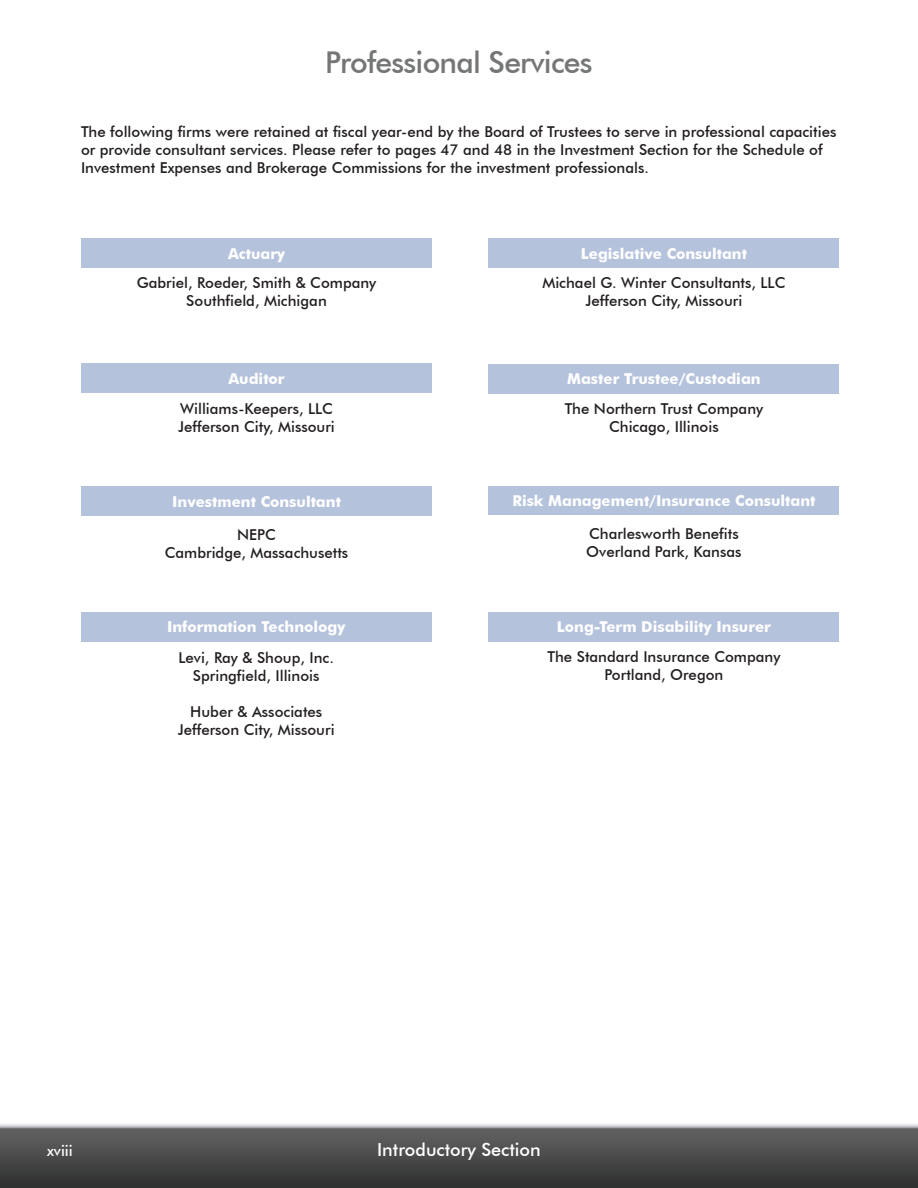
<style>
.page{position:relative;width:918px;height:1188px;background:#fff}
.page>*{position:absolute;margin:0;border:0;box-sizing:border-box;transform-origin:0 0}
.t1{font:500 30px "Futura BT";letter-spacing:-.025em;color:#757676}
.t2{font:500 18px "Futura BT";color:#fff}
.t3{font:500 15px/18px "Futura BT";color:#231f20;text-align:center}
.t4{font:700 15px "Futura BT";color:#fff}
.t5{font:500 15px "Futura BT";color:#fff}
</style>
<div class="page">
<img style="left:0;top:1124px;width:918px;height:64px">
<div style="left:489px;top:486px;width:350px;height:29px;background:#b5c2dc"></div>
<div style="left:81px;top:238px;width:351px;height:30px;background:#b5c2dc"></div>
<div style="left:81px;top:364px;width:351px;height:29px;background:#b5c2dc"></div>
<div style="left:81px;top:486px;width:351px;height:30px;background:#b5c2dc"></div>
<div style="left:489px;top:612px;width:350px;height:29px;background:#b5c2dc"></div>
<div style="left:81px;top:612px;width:351px;height:29px;background:#b5c2dc"></div>
<div style="left:489px;top:238px;width:350px;height:30px;background:#b5c2dc"></div>
<div style="left:488px;top:364px;width:351px;height:29px;background:#b5c2dc"></div>
<h1 class="t1" style="left:325px;top:44px;width:269px">Professional Services</h1>
<p class="t3" style="left:81px;top:123px;width:757px;text-align:left">The following firms were retained at fiscal year-end by the Board of Trustees to serve in professional capacities or provide consultant services. Please refer to pages 47 and 48 in the Investment Section for the Schedule of<br>Investment Expenses and Brokerage Commissions for the investment professionals.</p>
<p class="t4" style="left:228px;top:245px;width:59px">Actuary</p>
<p class="t3" style="left:137px;top:274px;width:241px">Gabriel, Roeder, Smith &amp; Company<br>Southfield, Michigan</p>
<p class="t4" style="left:228px;top:370px;width:58px">Auditor</p>
<p class="t3" style="left:178px;top:399px;width:158px;text-align:left">Williams-Keepers, LLC<br>Jefferson City, Missouri</p>
<p class="t4" style="left:172px;top:492px;width:170px">Investment Consultant</p>
<p class="t3" style="left:165px;top:526px;width:185px">NEPC<br>Cambridge, Massachusetts</p>
<p class="t4" style="left:167px;top:618px;width:180px">Information Technology</p>
<p class="t3" style="left:179px;top:648px;width:157px">Levi, Ray &amp; Shoup, Inc.<br>Springfield, Illinois</p>
<p class="t3" style="left:178px;top:702px;width:158px">Huber &amp; Associates<br>Jefferson City, Missouri</p>
<p class="t4" style="left:581px;top:245px;width:168px">Legislative Consultant</p>
<p class="t3" style="left:542px;top:274px;width:245px">Michael G. Winter Consultants, LLC<br>Jefferson City, Missouri</p>
<p class="t4" style="left:567px;top:370px;width:195px">Master Trustee/Custodian</p>
<p class="t3" style="left:565px;top:400px;width:200px">The Northern Trust Company<br>Chicago, Illinois</p>
<p class="t4" style="left:512px;top:492px;width:305px">Risk Management/Insurance Consultant</p>
<p class="t3" style="left:586px;top:525px;width:157px;text-align:left">Charlesworth Benefits<br>Overland Park, Kansas</p>
<p class="t4" style="left:557px;top:618px;width:216px">Long-Term Disability Insurer</p>
<p class="t3" style="left:547px;top:648px;width:235px">The Standard Insurance Company<br>Portland, Oregon</p>
<p class="t5" style="left:47px;top:1142px;width:27px">xviii</p>
<p class="t2" style="left:377px;top:1139px;width:165px">Introductory Section</p>
</div>
